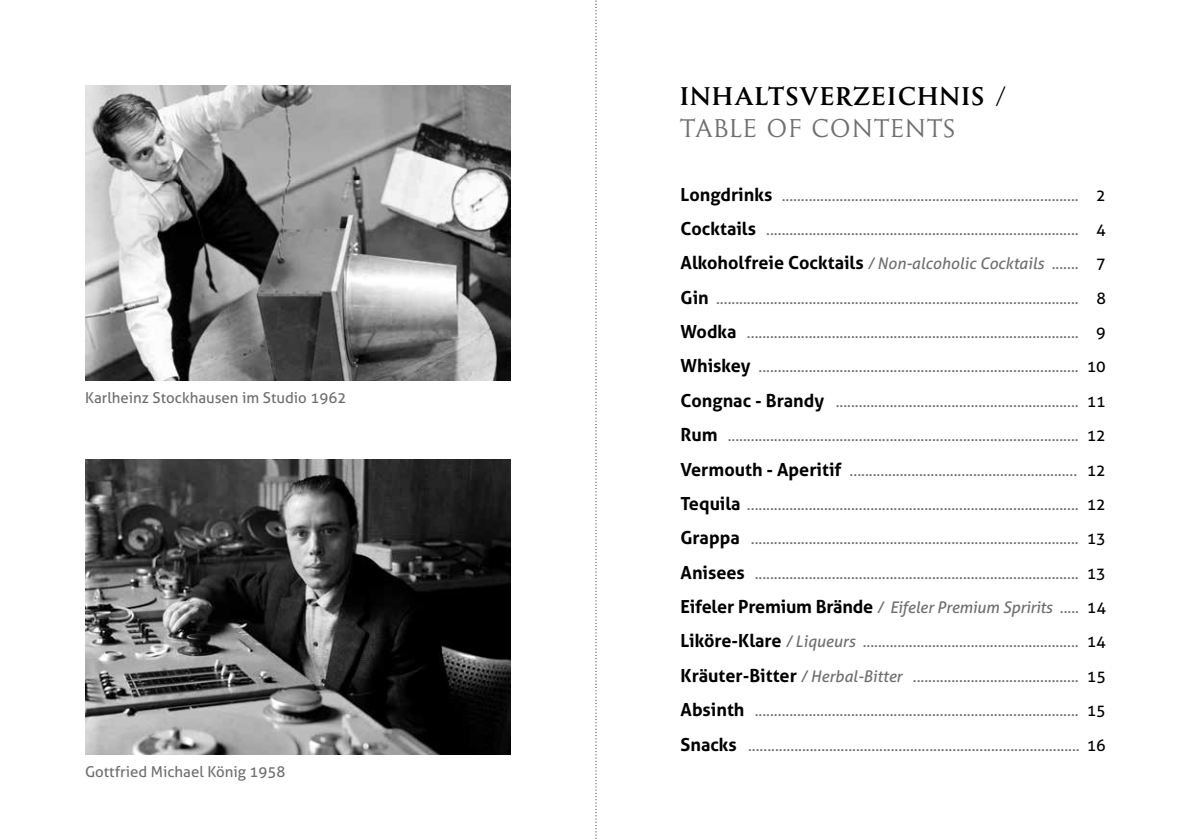
<style>
.page{position:relative;width:1191px;height:840px;background:#fff}
.page>*{position:absolute;margin:0;border:0;box-sizing:border-box;transform-origin:0 0}
.t1{font:500 28px "Monkton";letter-spacing:.075em;color:#000}
.t2{font:28px "Monkton";letter-spacing:.075em;color:#6f6f6e}
.t3{font:16px/34.4px "Aller";color:#6f6f6e;text-align:justify}
.t4{font:15px "Aller";color:#6f6f6e}
.s1{font-weight:700;font-size:18px;color:#000}
.s2{color:#000}
.s3{font-style:italic}
</style>
<div class="page">
<img style="left:85px;top:85px;width:425px;height:295px">
<img style="left:85px;top:459px;width:425px;height:295px">
<svg style="left:595px;top:0;width:2px;height:839px"></svg>
<p class="t4" style="left:85px;top:388px;width:263px">Karlheinz Stockhausen im Studio 1962</p>
<p class="t4" style="left:85px;top:762px;width:202px">Gottfried Michael König 1958</p>
<h1 class="t1" style="left:680px;top:82px;width:327px">INHALTSVERZEICHNIS /</h1>
<h1 class="t2" style="left:680px;top:114px;width:276px">TABLE OF CONTENTS</h1>
<p class="t3" style="left:680px;top:177px;width:427px"><span class="s1">Longdrinks</span> ............................................................................. <span class="s2">2<br></span><span class="s1">Cocktails</span> ................................................................................. <span class="s2">4<br></span><span class="s1">Alkoholfreie Cocktails</span> <span class="s3">/ Non-alcoholic Cocktails</span> ....... <span class="s2">7<br></span><span class="s1">Gin</span> .............................................................................................. <span class="s2">8<br></span><span class="s1">Wodka</span> ...................................................................................... <span class="s2">9<br></span><span class="s1">Whiskey</span> ................................................................................... <span class="s2">10<br></span><span class="s1">Congnac - Brandy</span> ............................................................... <span class="s2">11<br></span><span class="s1">Rum</span> ........................................................................................... <span class="s2">12<br></span><span class="s1">Vermouth - Aperitif</span> ........................................................... <span class="s2">12<br></span><span class="s1">Tequila</span> ...................................................................................... <span class="s2">12<br></span><span class="s1">Grappa</span> ..................................................................................... <span class="s2">13<br></span><span class="s1">Anisees</span> .................................................................................... <span class="s2">13<br></span><span class="s1">Eifeler Premium Brände</span> <span class="s3">/ Eifeler Premium Spririts</span> ..... <span class="s2">14<br></span><span class="s1">Liköre-Klare</span> <span class="s3">/ Liqueurs</span> ........................................................ <span class="s2">14<br></span><span class="s1">Kräuter-Bitter</span> <span class="s3">/ Herbal-Bitter</span> ........................................... <span class="s2">15<br></span><span class="s1">Absinth</span> .................................................................................... <span class="s2">15<br></span><span class="s1">Snacks</span> ...................................................................................... <span class="s2">16</span></p>
</div>
